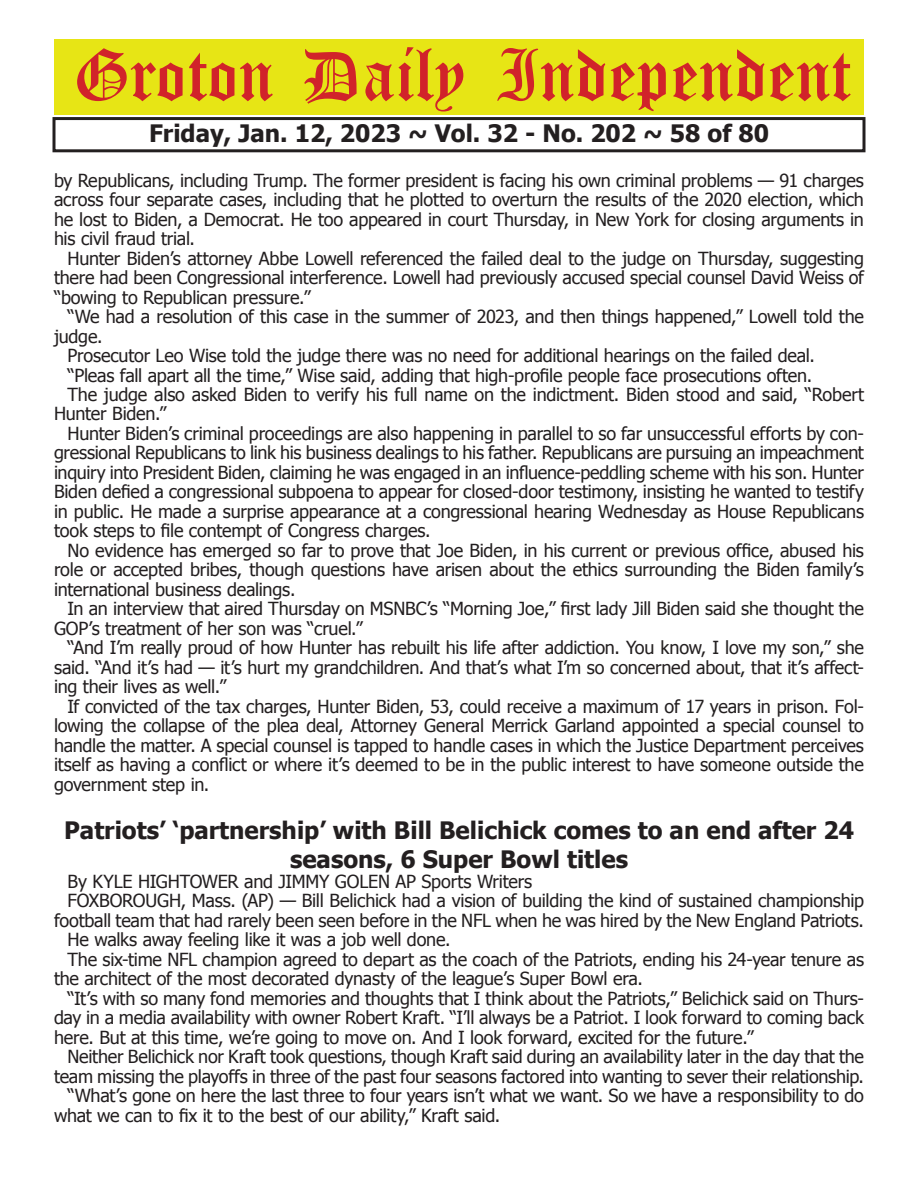
<style>
.page{position:relative;width:918px;height:1188px;background:#fff}
.page>*{position:absolute;margin:0;border:0;box-sizing:border-box;transform-origin:0 0}
.t1{font:54px "Old English Five";color:#d1232a}
.t2{font:700 24px/28.8px "Tahoma";color:#231f20;text-align:center}
.t3{font:18px/19.5px "Tahoma";letter-spacing:-.015em;color:#231f20;text-align:justify}
</style>
<div class="page">
<div style="left:52px;top:117px;width:814px;height:35px;border:3px solid #231f20"></div>
<div style="left:54px;top:40px;width:810px;height:75px;background:#e7e515"></div>
<h1 class="t1" style="left:73px;top:50px;width:779px">Groton Daily Independent</h1>
<h2 class="t2" style="left:149px;top:117px;width:622px">Friday, Jan. 12, 2023 ~ Vol. 32 - No. 202 ~ 58 of 80</h2>
<p class="t3" style="left:54px;top:169px;width:812px">by Republicans, including Trump. The former president is facing his own criminal problems — 91 charges across four separate cases, including that he plotted to overturn the results of the 2020 election, which he lost to Biden, a Democrat. He too appeared in court Thursday, in New York for closing arguments in his civil fraud trial.</p>
<p class="t3" style="left:54px;top:247px;width:812px;text-indent:14px">Hunter Biden’s attorney Abbe Lowell referenced the failed deal to the judge on Thursday, suggesting there had been Congressional interference. Lowell had previously accused special counsel David Weiss of “bowing to Republican pressure.”</p>
<p class="t3" style="left:68px;top:306px;width:798px">“We had a resolution of this case in the summer of 2023, and then things happened,” Lowell told the</p>
<p class="t3" style="left:54px;top:325px;width:50px">judge.</p>
<p class="t3" style="left:68px;top:345px;width:749px">Prosecutor Leo Wise told the judge there was no need for additional hearings on the failed deal.</p>
<p class="t3" style="left:68px;top:364px;width:746px">“Pleas fall apart all the time,” Wise said, adding that high-profile people face prosecutions often.</p>
<p class="t3" style="left:68px;top:384px;width:798px">The judge also asked Biden to verify his full name on the indictment. Biden stood and said, “Robert</p>
<p class="t3" style="left:54px;top:403px;width:114px">Hunter Biden.”</p>
<p class="t3" style="left:68px;top:423px;width:798px">Hunter Biden’s criminal proceedings are also happening in parallel to so far unsuccessful efforts by con-</p>
<p class="t3" style="left:54px;top:442px;width:811px">gressional Republicans to link his business dealings to his father. Republicans are pursuing an impeachment</p>
<p class="t3" style="left:54px;top:462px;width:811px">inquiry into President Biden, claiming he was engaged in an influence-peddling scheme with his son. Hunter</p>
<p class="t3" style="left:54px;top:481px;width:812px">Biden defied a congressional subpoena to appear for closed-door testimony, insisting he wanted to testify</p>
<p class="t3" style="left:54px;top:501px;width:812px">in public. He made a surprise appearance at a congressional hearing Wednesday as House Republicans</p>
<p class="t3" style="left:54px;top:520px;width:378px">took steps to file contempt of Congress charges.</p>
<p class="t3" style="left:68px;top:540px;width:798px">No evidence has emerged so far to prove that Joe Biden, in his current or previous office, abused his</p>
<p class="t3" style="left:54px;top:559px;width:811px">role or accepted bribes, though questions have arisen about the ethics surrounding the Biden family’s</p>
<p class="t3" style="left:54px;top:579px;width:243px">international business dealings.</p>
<p class="t3" style="left:68px;top:598px;width:798px">In an interview that aired Thursday on MSNBC’s “Morning Joe,” first lady Jill Biden said she thought the</p>
<p class="t3" style="left:54px;top:618px;width:310px">GOP’s treatment of her son was “cruel.”</p>
<p class="t3" style="left:68px;top:637px;width:798px">“And I’m really proud of how Hunter has rebuilt his life after addiction. You know, I love my son,” she</p>
<p class="t3" style="left:54px;top:657px;width:812px">said. “And it’s had — it’s hurt my grandchildren. And that’s what I’m so concerned about, that it’s affect-</p>
<p class="t3" style="left:54px;top:676px;width:174px">ing their lives as well.”</p>
<p class="t3" style="left:68px;top:696px;width:798px">If convicted of the tax charges, Hunter Biden, 53, could receive a maximum of 17 years in prison. Fol-</p>
<p class="t3" style="left:54px;top:715px;width:812px">lowing the collapse of the plea deal, Attorney General Merrick Garland appointed a special counsel to</p>
<p class="t3" style="left:54px;top:735px;width:811px">handle the matter. A special counsel is tapped to handle cases in which the Justice Department perceives</p>
<p class="t3" style="left:54px;top:754px;width:811px">itself as having a conflict or where it’s deemed to be in the public interest to have someone outside the</p>
<p class="t3" style="left:54px;top:774px;width:157px">government step in.</p>
<h2 class="t2" style="left:64px;top:815px;width:791px">Patriots’ ‘partnership’ with Bill Belichick comes to an end after 24 seasons, 6 Super Bowl titles</h2>
<p class="t3" style="left:68px;top:871px;width:466px">By KYLE HIGHTOWER and JIMMY GOLEN AP Sports Writers</p>
<p class="t3" style="left:68px;top:890px;width:798px">FOXBOROUGH, Mass. (AP) — Bill Belichick had a vision of building the kind of sustained championship</p>
<p class="t3" style="left:54px;top:910px;width:811px">football team that had rarely been seen before in the NFL when he was hired by the New England Patriots.</p>
<p class="t3" style="left:68px;top:929px;width:385px">He walks away feeling like it was a job well done.</p>
<p class="t3" style="left:68px;top:949px;width:798px">The six-time NFL champion agreed to depart as the coach of the Patriots, ending his 24-year tenure as</p>
<p class="t3" style="left:54px;top:968px;width:590px">the architect of the most decorated dynasty of the league’s Super Bowl era.</p>
<p class="t3" style="left:68px;top:988px;width:798px">“It’s with so many fond memories and thoughts that I think about the Patriots,” Belichick said on Thurs-</p>
<p class="t3" style="left:54px;top:1007px;width:812px">day in a media availability with owner Robert Kraft. “I’ll always be a Patriot. I look forward to coming back</p>
<p class="t3" style="left:54px;top:1027px;width:701px">here. But at this time, we’re going to move on. And I look forward, excited for the future.”</p>
<p class="t3" style="left:68px;top:1046px;width:798px">Neither Belichick nor Kraft took questions, though Kraft said during an availability later in the day that the</p>
<p class="t3" style="left:54px;top:1065px;width:812px">team missing the playoffs in three of the past four seasons factored into wanting to sever their relationship.</p>
<p class="t3" style="left:68px;top:1085px;width:798px">“What’s gone on here the last three to four years isn’t what we want. So we have a responsibility to do</p>
<p class="t3" style="left:54px;top:1104px;width:448px">what we can to fix it to the best of our ability,” Kraft said.</p>
</div>
